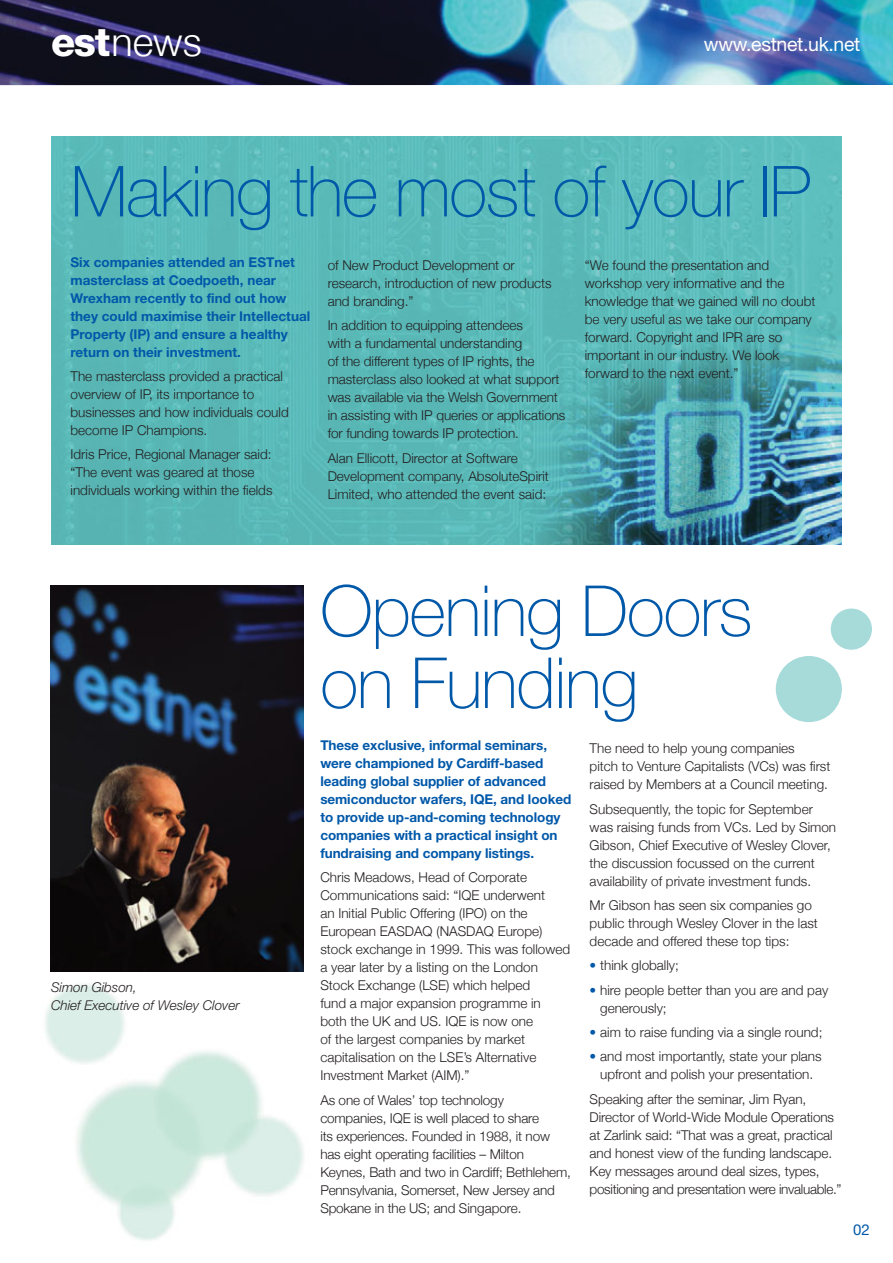
<style>
.page{position:relative;width:893px;height:1263px;background:#fff}
.page>*{position:absolute;margin:0;border:0;box-sizing:border-box;transform-origin:0 0}
.t1{font:100 70.5px/72px "Helvetica Neue";letter-spacing:-.015em;color:#0058a9}
.t2{font:300 39.6px "Helvetica Neue";color:#fff}
.t3{font:19.5px "Helvetica Neue";letter-spacing:-.015em;color:#fff}
.t4{font:15px "Helvetica Neue";color:#0058a9}
.t5{font:300 13.5px/18px "Helvetica Neue";color:#231f20}
.t6{font:700 13.5px/18px "Helvetica Neue";letter-spacing:-.005em;color:#0058a9}
.t7{font:italic 300 13.5px/18px "Helvetica Neue";color:#231f20}
.s1{font-weight:800}
.s2{color:#0058a9}
</style>
<div class="page">
<img style="left:45px;top:961px;width:259px;height:280px">
<img style="left:0;top:0;width:893px;height:85px">
<img style="left:51px;top:136px;width:791px;height:408px">
<img style="left:51px;top:586px;width:252px;height:385px">
<svg style="left:776px;top:656px;width:66px;height:66px"></svg>
<svg style="left:831px;top:608px;width:41px;height:42px"></svg>
<h2 class="t2" style="left:51px;top:18px;width:152px"><span class="s1">est</span>news</h2>
<h3 class="t3" style="left:704px;top:37px;width:158px">www.estnet.uk.net</h3>
<h1 class="t1" style="left:71px;top:162px;width:742px">Making the most of your IP</h1>
<p class="t6" style="left:71px;top:254px;width:241px">Six companies attended an ESTnet masterclass at Coedpoeth, near Wrexham recently to find out how they could maximise their Intellectual Property (IP) and ensure a healthy return on their investment.</p>
<p class="t5" style="left:71px;top:367px;width:220px">The masterclass provided a practical overview of IP, its importance to businesses and how individuals could become IP Champions.</p>
<p class="t5" style="left:71px;top:445px;width:204px">Idris Price, Regional Manager said: “The event was geared at those individuals working within the fields</p>
<p class="t5" style="left:585px;top:256px;width:232px">“We found the presentation and workshop very informative and the knowledge that we gained will no doubt be very useful as we take our company forward. Copyright and IPR are so important in our industry. We look forward to the next event.”</p>
<p class="t5" style="left:328px;top:256px;width:226px">of New Product Development or research, introduction of new products and branding.”</p>
<p class="t5" style="left:328px;top:316px;width:239px">In addition to equipping attendees<br>with a fundamental understanding<br>of the different types of IP rights, the masterclass also looked at what support was available via the Welsh Government in assisting with IP queries or applications for funding towards IP protection.</p>
<p class="t5" style="left:328px;top:449px;width:223px">Alan Ellicott, Director at Software<br>Development company, AbsoluteSpirit<br>Limited, who attended the event said:</p>
<p class="t7" style="left:51px;top:979px;width:190px">Simon Gibson,<br>Chief Executive of Wesley Clover</p>
<h1 class="t1" style="left:320px;top:581px;width:434px">Opening Doors on Funding</h1>
<p class="t6" style="left:320px;top:737px;width:252px">These exclusive, informal seminars, were championed by Cardiff-based leading global supplier of advanced semiconductor wafers, IQE, and looked to provide up-and-coming technology companies with a practical insight on fundraising and company listings.</p>
<p class="t5" style="left:320px;top:868px;width:251px">Chris Meadows, Head of Corporate Communications said: “IQE underwent<br>an Initial Public Offering (IPO) on the European EASDAQ (NASDAQ Europe) stock exchange in 1999. This was followed a year later by a listing on the London Stock Exchange (LSE) which helped<br>fund a major expansion programme in both the UK and US. IQE is now one<br>of the largest companies by market capitalisation on the LSE’s Alternative Investment Market (AIM).”</p>
<p class="t5" style="left:320px;top:1090px;width:252px">As one of Wales’ top technology companies, IQE is well placed to share<br>its experiences. Founded in 1988, it now has eight operating facilities – Milton Keynes, Bath and two in Cardiff; Bethlehem, Pennsylvania, Somerset, New Jersey and Spokane in the US; and Singapore.</p>
<p class="t5" style="left:590px;top:739px;width:242px">The need to help young companies<br>pitch to Venture Capitalists (VCs) was first raised by Members at a Council meeting.</p>
<p class="t5" style="left:590px;top:799px;width:248px">Subsequently, the topic for September was raising funds from VCs. Led by Simon Gibson, Chief Executive of Wesley Clover, the discussion focussed on the current availability of private investment funds.</p>
<p class="t5" style="left:590px;top:896px;width:230px">Mr Gibson has seen six companies go public through Wesley Clover in the last decade and offered these top tips:</p>
<p class="t5" style="left:590px;top:956px;width:91px"><span class="s2">•</span> think globally;</p>
<p class="t5" style="left:600px;top:980px;width:230px;text-indent:-10px"><span class="s2">•</span> hire people better than you are and pay generously;</p>
<p class="t5" style="left:590px;top:1023px;width:234px"><span class="s2">•</span> aim to raise funding via a single round;</p>
<p class="t5" style="left:590px;top:1047px;width:234px;text-align:center"><span class="s2">•</span> and most importantly, state your plans upfront and polish your presentation.</p>
<p class="t5" style="left:590px;top:1090px;width:253px">Speaking after the seminar, Jim Ryan, Director of World-Wide Module Operations at Zarlink said: “That was a great, practical and honest view of the funding landscape.<br>Key messages around deal sizes, types, positioning and presentation were invaluable.”</p>
<p class="t4" style="left:853px;top:1224px;width:18px">02</p>
</div>
